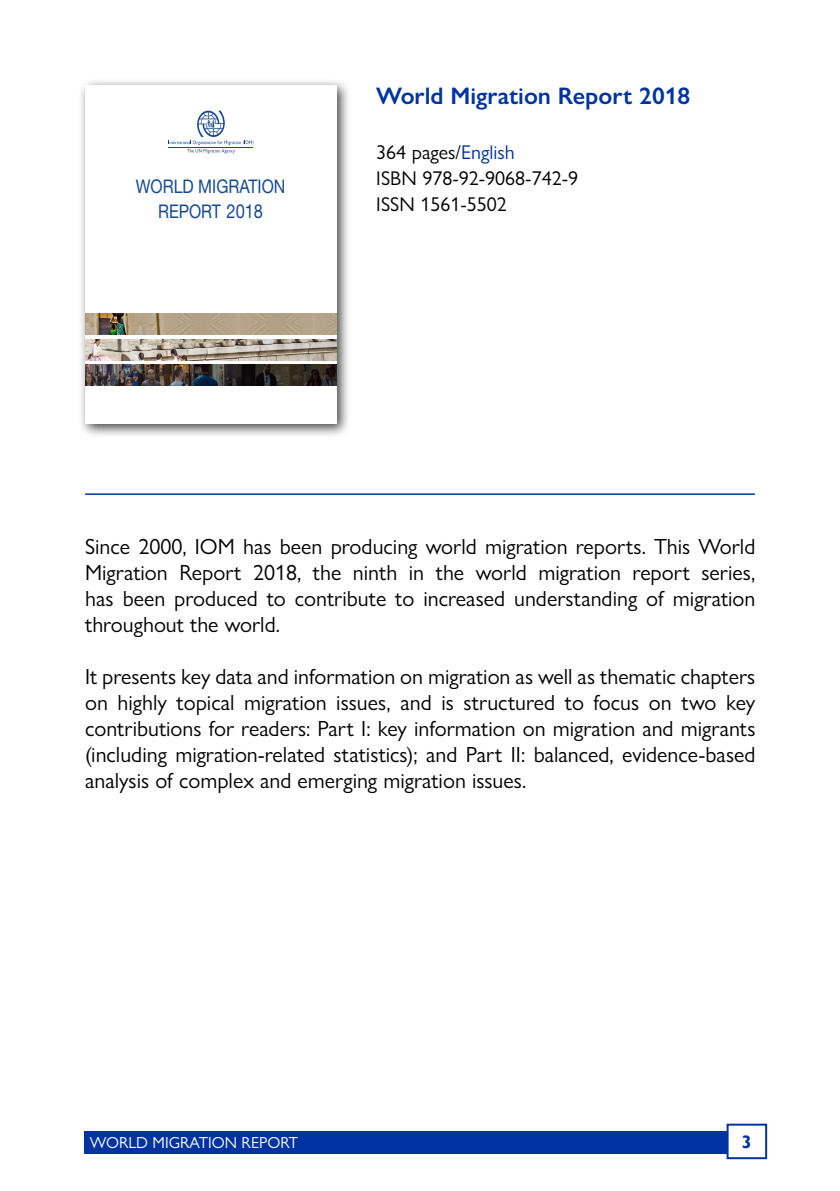
<style>
.page{position:relative;width:840px;height:1191px;background:#fff}
.page>*{position:absolute;margin:0;border:0;box-sizing:border-box;transform-origin:0 0}
.t1{font:600 24px "Gill Sans Nova";color:#0033a1}
.t2{font:22px/26px "Gill Sans Nova";color:#000;text-align:justify}
.t3{font:20px/26px "Gill Sans Nova";color:#000}
.t4{font:18.8px/24.6px "Helvetica Neue";color:#144991;text-align:center;scale:.85 1}
.t5{font:700 18px "Gill Sans";color:#0033a1}
.t6{font:16px "Gill Sans Nova";color:#fff}
.s1{font-size:19.4px}
.s2{color:#0033a1}
</style>
<div class="page">
<div style="left:84px;top:1131px;width:671px;height:22px;background:#0033a1"></div>
<div style="left:727px;top:1124px;width:38px;height:34px;background:#fff"></div>
<div style="left:726px;top:1123px;width:40px;height:36px;border:2px solid #0033a1"></div>
<hr style="left:85px;top:493px;width:669px;height:2px;background:#0033a1">
<div style="left:78px;top:78px;width:273px;height:360px;background:#000;opacity:.75"></div>
<div style="left:85px;top:85px;width:251px;height:338px;background:#fff"></div>
<img style="left:85px;top:313px;width:251px;height:22px">
<img style="left:85px;top:364px;width:251px;height:22px">
<img style="left:85px;top:339px;width:251px;height:22px">
<svg style="left:168px;top:111px;width:85px;height:43px"></svg>
<hr style="left:168px;top:147px;width:85px;height:1px;background:#144991">
<p class="t4" style="left:136px;top:174px;width:177px">WORLD MIGRATION<br>REPORT <span class="s1">2018</span></p>
<p class="t1" style="left:376px;top:81px;width:315px">World Migration Report 2018</p>
<p class="t3" style="left:376px;top:139px;width:203px">364 pages/<span class="s2">English<br></span>ISBN 978-92-9068-742-9<br>ISSN 1561-5502</p>
<p class="t2" style="left:85px;top:533px;width:671px">Since 2000, IOM has been producing world migration reports. This World Migration Report 2018, the ninth in the world migration report series, has been produced to contribute to increased understanding of migration throughout the world.</p>
<p class="t2" style="left:85px;top:663px;width:671px">It presents key data and information on migration as well as thematic chapters on highly topical migration issues, and is structured to focus on two key contributions for readers: Part I: key information on migration and migrants (including migration-related statistics); and Part II: balanced, evidence-based analysis of complex and emerging migration issues.</p>
<p class="t6" style="left:90px;top:1133px;width:210px">WORLD MIGRATION REPORT</p>
<p class="t5" style="left:741px;top:1130px;width:11px">3</p>
</div>
